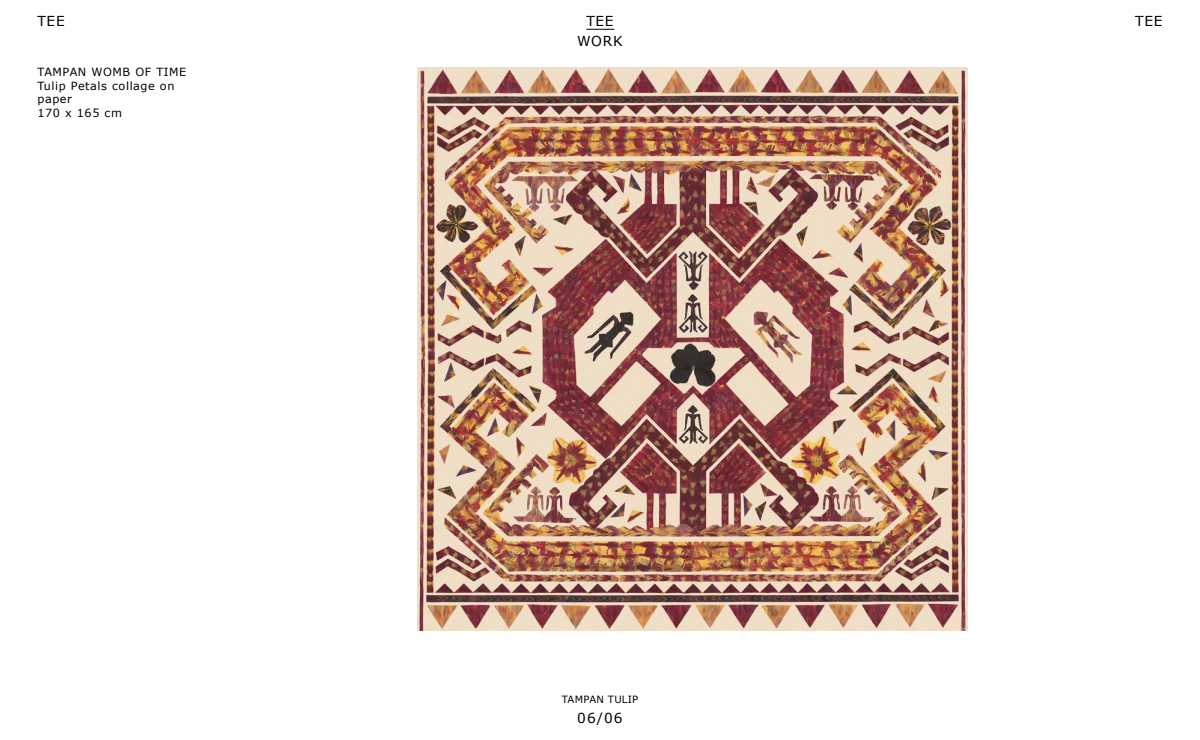
<style>
.page{position:relative;width:1200px;height:740px;background:#fff}
.page>*{position:absolute;margin:0;border:0;box-sizing:border-box;transform-origin:0 0}
.t1{font:13.75px "Verdana";letter-spacing:.05em;color:#000}
.t2{font:11.25px/13.5px "Verdana";letter-spacing:.05em;color:#000}
.t3{font:10px "Verdana";letter-spacing:.025em;color:#000}
</style>
<div class="page">
<svg style="left:586px;top:29px;width:28px;height:1px"></svg>
<img style="left:418px;top:68px;width:550px;height:562px">
<p class="t1" style="left:38px;top:11px;width:29px">TEE</p>
<p class="t1" style="left:586px;top:11px;width:29px">TEE</p>
<p class="t1" style="left:1135px;top:11px;width:29px">TEE</p>
<p class="t2" style="left:38px;top:65px;width:149px">TAMPAN WOMB OF TIME<br>TULIP PETALS COLLAGE ON<br>PAPER<br>170 X 165 CM</p>
<p class="t1" style="left:577px;top:31px;width:47px">WORK</p>
<p class="t3" style="left:562px;top:692px;width:78px">TAMPAN TULIP</p>
<p class="t1" style="left:577px;top:708px;width:47px">06/06</p>
</div>
